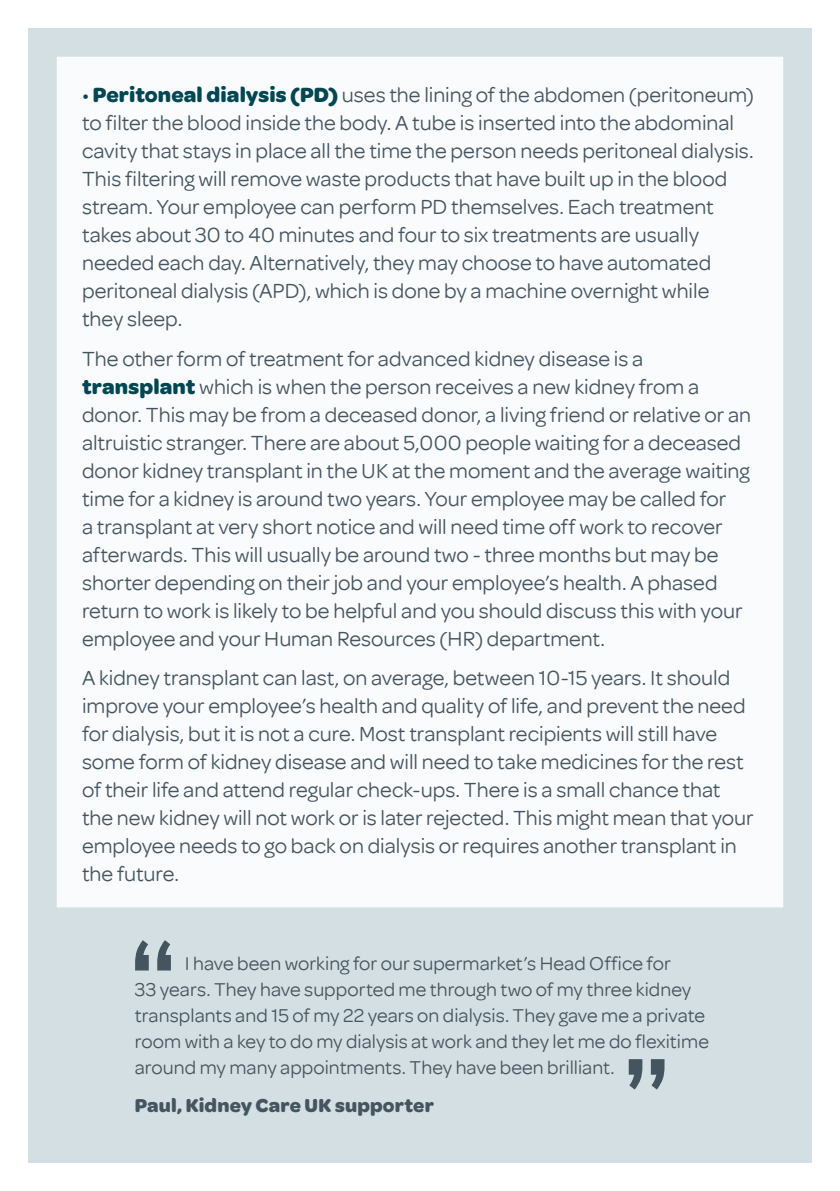
<style>
.page{position:relative;width:840px;height:1191px;background:#fff}
.page>*{position:absolute;margin:0;border:0;box-sizing:border-box;transform-origin:0 0}
.t1{font:700 111px "Century Gothic";color:#455560}
.t2{font:22px/28px "Omnes";color:#455560}
.t3{font:20px/26px "Omnes";letter-spacing:.005em;color:#455560}
.t4{font:700 20px "Omnes";letter-spacing:.01em;color:#455560}
.s1{color:#004751}
.s2{font-weight:700;color:#004751}
</style>
<div class="page">
<div style="left:28px;top:28px;width:783px;height:1134px;background:#d3dfe2"></div>
<div style="left:57px;top:57px;width:725px;height:850px;background:#fafbfc"></div>
<p class="t2" style="left:82px;top:81px;width:672px"><span class="s1">•</span> <span class="s2">Peritoneal dialysis (PD)</span> uses the lining of the abdomen (peritoneum) to filter the blood inside the body. A tube is inserted into the abdominal cavity that stays in place all the time the person needs peritoneal dialysis.<br>This filtering will remove waste products that have built up in the blood stream. Your employee can perform PD themselves. Each treatment takes about 30 to 40 minutes and four to six treatments are usually needed each day. Alternatively, they may choose to have automated peritoneal dialysis (APD), which is done by a machine overnight while they sleep.</p>
<p class="t2" style="left:82px;top:344px;width:670px">The other form of treatment for advanced kidney disease is a <span class="s2">transplant</span> which is when the person receives a new kidney from a donor. This may be from a deceased donor, a living friend or relative or an altruistic stranger. There are about 5,000 people waiting for a deceased donor kidney transplant in the UK at the moment and the average waiting time for a kidney is around two years. Your employee may be called for<br>a transplant at very short notice and will need time off work to recover afterwards. This will usually be around two - three months but may be shorter depending on their job and your employee’s health. A phased return to work is likely to be helpful and you should discuss this with your employee and your Human Resources (HR) department.</p>
<p class="t2" style="left:82px;top:664px;width:672px">A kidney transplant can last, on average, between 10-15 years. It should improve your employee’s health and quality of life, and prevent the need for dialysis, but it is not a cure. Most transplant recipients will still have some form of kidney disease and will need to take medicines for the rest of their life and attend regular check-ups. There is a small chance that the new kidney will not work or is later rejected. This might mean that your employee needs to go back on dialysis or requires another transplant in the future.</p>
<h1 class="t1" style="left:126px;top:911px;width:55px">“</h1>
<p class="t3" style="left:135px;top:950px;width:575px;text-indent:50px">I have been working for our supermarket’s Head Office for<br>33 years. They have supported me through two of my three kidney transplants and 15 of my 22 years on dialysis. They gave me a private room with a key to do my dialysis at work and they let me do flexitime around my many appointments. They have been brilliant.</p>
<p class="t4" style="left:135px;top:1093px;width:300px">Paul, Kidney Care UK supporter</p>
<h1 class="t1" style="left:673px;top:1118px;width:55px;rotate:-180deg">“</h1>
</div>
